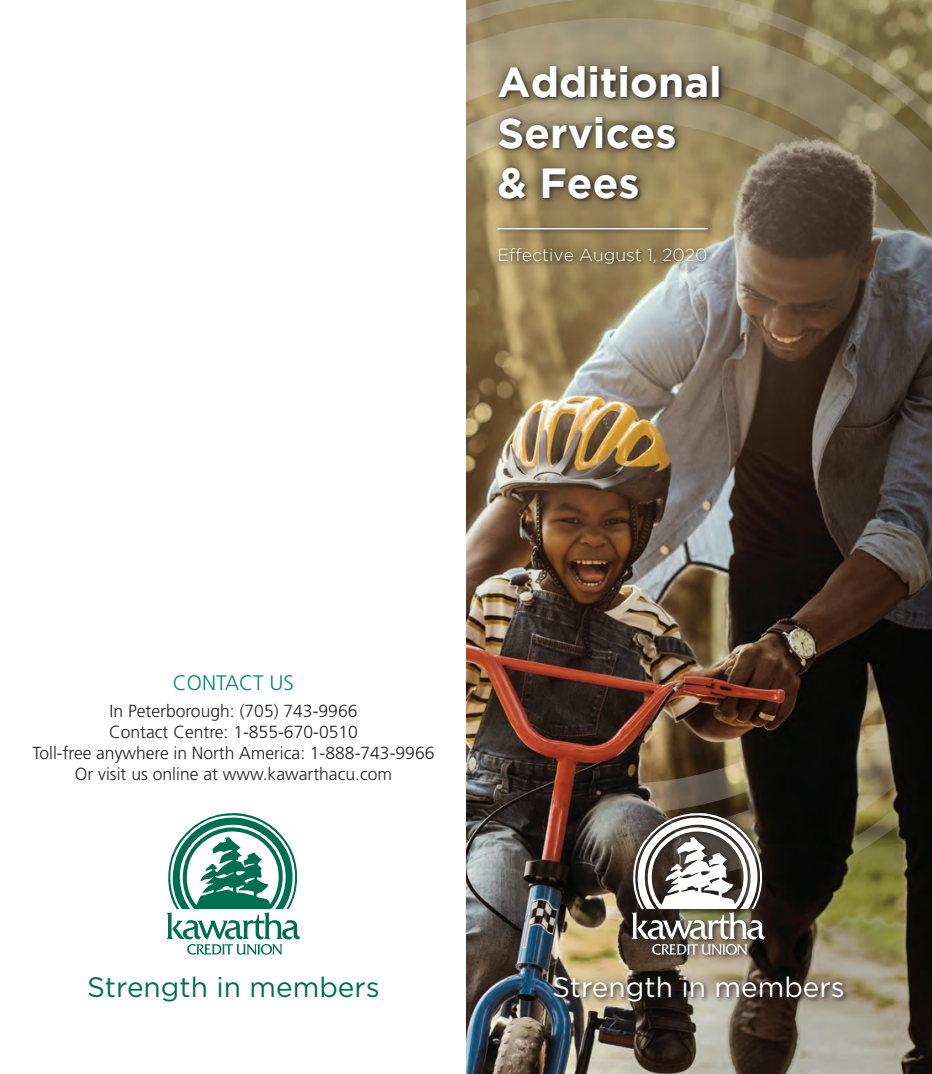
<style>
.page{position:relative;width:932px;height:1074px;background:#fff}
.page>*{position:absolute;margin:0;border:0;box-sizing:border-box;transform-origin:0 0}
.t1{font:700 42px/50.4px "Gotham";color:#fff}
.t2{font:28px "Gotham";color:#006e51}
.t3{font:28px "Gotham";color:#fff}
.t4{font:300 21px "Frutiger";color:#028871}
.t5{font:300 17.5px/21px "Frutiger";color:#231f20;text-align:center}
.t6{font:300 17.5px "Gotham";color:#fff}
</style>
<div class="page">
<svg style="left:167px;top:813px;width:133px;height:141px"></svg>
<img style="left:466px;top:918px;width:465px;height:155px">
<img style="left:466px;top:0;width:465px;height:918px">
<svg style="left:466px;top:18px;width:465px;height:867px;background:#6f664d"></svg>
<img style="left:466px;top:91px;width:465px;height:722px">
<div style="left:618px;top:798px;width:160px;height:170px;background:#231f20;opacity:.75"></div>
<svg style="left:631px;top:812px;width:134px;height:142px"></svg>
<div style="left:540px;top:962px;width:317px;height:53px;background:#231f20;opacity:.75"></div>
<div style="left:484px;top:52px;width:249px;height:225px;background:#231f20;opacity:.75"></div>
<hr style="left:497px;top:228px;width:210px;height:1px;background:#fff">
<h1 class="t1" style="left:497px;top:56px;width:226px">Additional<br>Services<br>&amp; Fees</h1>
<p class="t6" style="left:497px;top:245px;width:212px">Effective August 1, 2020</p>
<p class="t4" style="left:173px;top:671px;width:123px">CONTACT US</p>
<p class="t5" style="left:33px;top:700px;width:403px">In Peterborough: (705) 743-9966<br>Contact Centre: 1-855-670-0510<br>Toll-free anywhere in North America: 1-888-743-9966<br>Or visit us online at www.kawarthacu.com</p>
<h2 class="t2" style="left:87px;top:971px;width:294px">Strength in members</h2>
<h2 class="t3" style="left:552px;top:971px;width:294px">Strength in members</h2>
</div>
